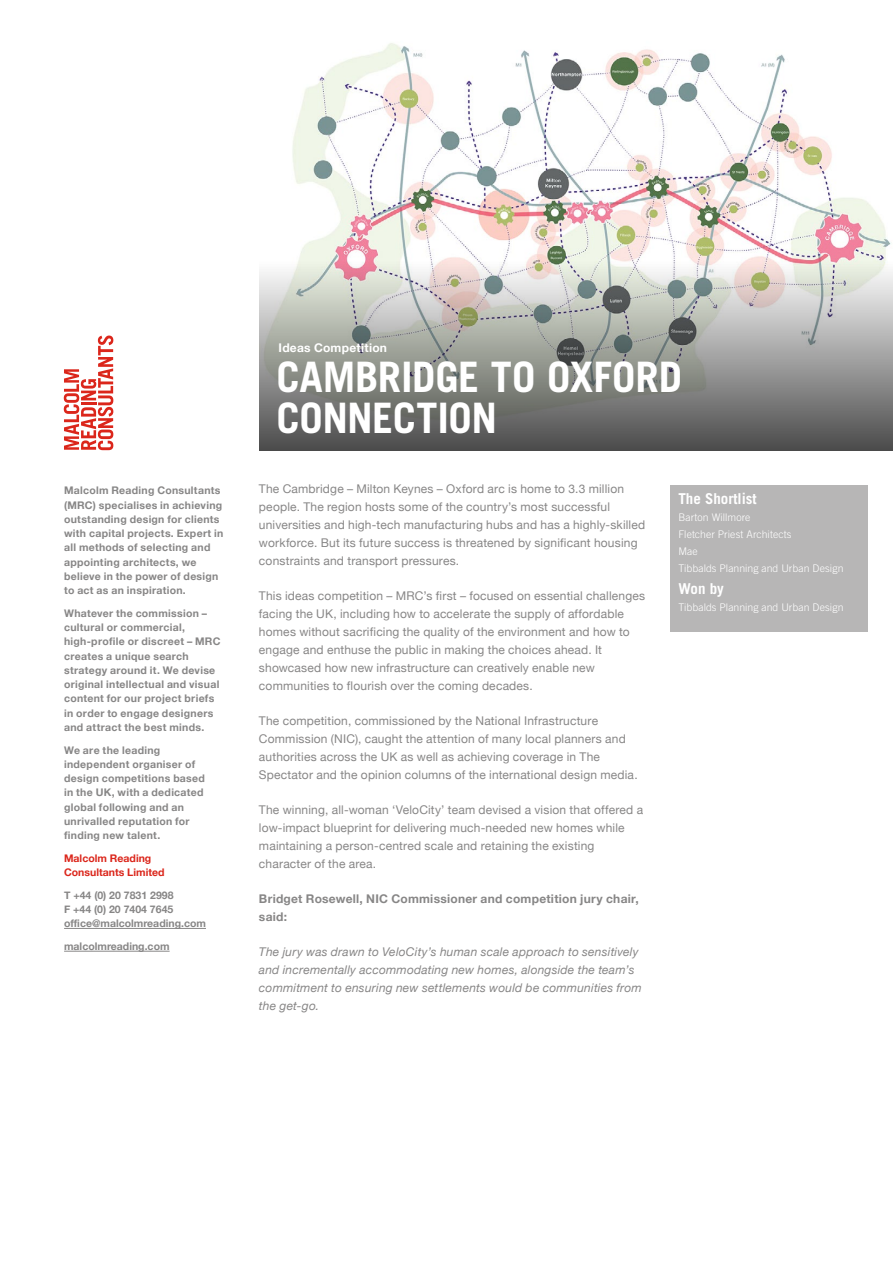
<style>
.page{position:relative;width:893px;height:1263px;background:#fff}
.page>*{position:absolute;margin:0;border:0;box-sizing:border-box;transform-origin:0 0}
.t1{font:700 42px/40.5px "Trade Gothic LT Std";letter-spacing:-.01em;color:#fff}
.t2{font:700 15px "Trade Gothic LT Std";color:#fff}
.t3{font:12px/18px "Helvetica Neue";letter-spacing:.015em;color:#878686}
.t4{font:italic 12px/18px "Helvetica Neue";letter-spacing:.015em;color:#878686}
.t5{font:700 12px/18px "Helvetica Neue";letter-spacing:.02em;color:#878686}
.t6{font:700 12px "Helvetica Neue";letter-spacing:.02em;color:#fff}
.t7{font:700 10.5px/14.2px "Helvetica Neue";letter-spacing:.025em;color:#878686}
.t8{font:300 10.5px/16.8px "Trade Gothic LT Std";letter-spacing:.005em;color:#fff}
.t9{font:700 10.5px/14.2px "Helvetica Neue";color:#878686}
.t10{font:700 10.5px/14.2px "Helvetica Neue";color:#db261b}
</style>
<div class="page">
<img style="left:292px;top:43px;width:599px;height:218px">
<hr style="left:64px;top:928px;width:142px;height:1px;background:#878686">
<hr style="left:64px;top:951px;width:106px;height:1px;background:#878686">
<svg style="left:64px;top:336px;width:49px;height:114px"></svg>
<svg style="left:259px;top:261px;width:634px;height:189px;background:#9a9b97"></svg>
<div style="left:670px;top:485px;width:197px;height:147px;background:#b7b6b6"></div>
<p class="t7" style="left:64px;top:484px;width:161px">Malcolm Reading Consultants (MRC) specialises in achieving outstanding design for clients with capital projects. Expert in all methods of selecting and appointing architects, we believe in the power of design to act as an inspiration.</p>
<p class="t7" style="left:64px;top:606px;width:158px">Whatever the commission – cultural or commercial, high-profile or discreet – MRC creates a unique search strategy around it. We devise original intellectual and visual content for our project briefs in order to engage designers and attract the best minds.</p>
<p class="t7" style="left:64px;top:743px;width:142px">We are the leading independent organiser of design competitions based in the UK, with a dedicated global following and an unrivalled reputation for finding new talent.</p>
<p class="t10" style="left:64px;top:851px;width:102px">Malcolm Reading<br>Consultants Limited</p>
<p class="t9" style="left:64px;top:888px;width:143px">T +44 (0) 20 7831 2998<br>F +44 (0) 20 7404 7645 office@malcolmreading.com</p>
<p class="t9" style="left:64px;top:939px;width:107px">malcolmreading.com</p>
<p class="t6" style="left:279px;top:338px;width:110px">Ideas Competition</p>
<h1 class="t1" style="left:276px;top:357px;width:407px">CAMBRIDGE TO OXFORD<br>CONNECTION</h1>
<p class="t3" style="left:259px;top:480px;width:388px">The Cambridge – Milton Keynes – Oxford arc is home to 3.3 million people. The region hosts some of the country’s most successful universities and high-tech manufacturing hubs and has a highly-skilled workforce. But its future success is threatened by significant housing constraints and transport pressures.</p>
<p class="t3" style="left:259px;top:587px;width:388px">This ideas competition – MRC’s first – focused on essential challenges facing the UK, including how to accelerate the supply of affordable homes without sacrificing the quality of the environment and how to engage and enthuse the public in making the choices ahead. It showcased how new infrastructure can creatively enable new communities to flourish over the coming decades.</p>
<p class="t3" style="left:259px;top:712px;width:380px">The competition, commissioned by the National Infrastructure Commission (NIC), caught the attention of many local planners and authorities across the UK as well as achieving coverage in The Spectator and the opinion columns of the international design media.</p>
<p class="t3" style="left:259px;top:801px;width:386px">The winning, all-woman ‘VeloCity’ team devised a vision that offered a low-impact blueprint for delivering much-needed new homes while maintaining a person-centred scale and retaining the existing character of the area.</p>
<p class="t5" style="left:259px;top:890px;width:381px">Bridget Rosewell, NIC Commissioner and competition jury chair, said:</p>
<p class="t4" style="left:259px;top:943px;width:384px">The jury was drawn to VeloCity’s human scale approach to sensitively and incrementally accommodating new homes, alongside the team’s commitment to ensuring new settlements would be communities from the get-go.</p>
<p class="t2" style="left:678px;top:490px;width:80px">The Shortlist</p>
<p class="t8" style="left:678px;top:509px;width:167px">Barton Willmore<br>Fletcher Priest Architects<br>Mae<br>Tibbalds Planning and Urban Design</p>
<p class="t2" style="left:678px;top:579px;width:47px">Won by</p>
<p class="t8" style="left:678px;top:598px;width:167px">Tibbalds Planning and Urban Design</p>
</div>
